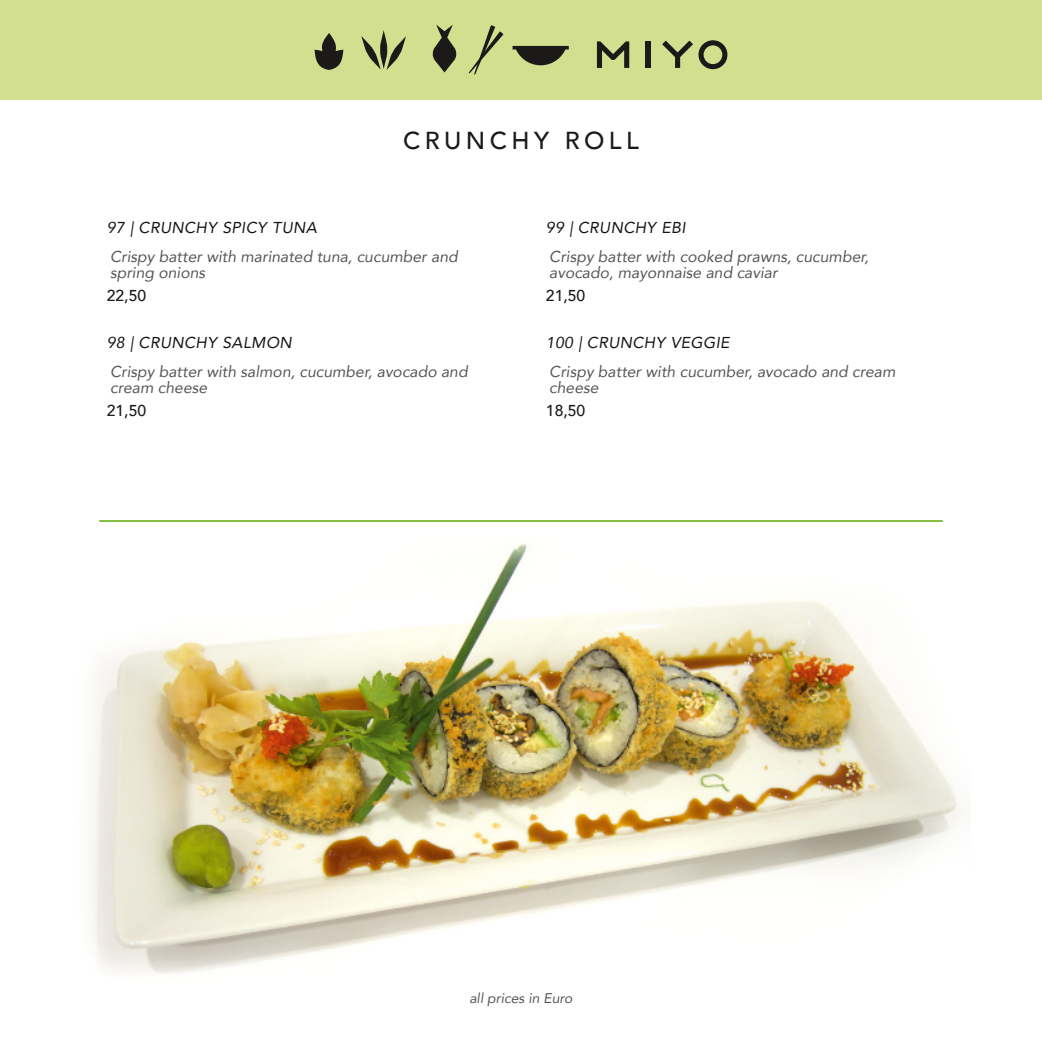
<style>
.page{position:relative;width:1042px;height:1042px;background:#fff}
.page>*{position:absolute;margin:0;border:0;box-sizing:border-box;transform-origin:0 0}
.t1{font:500 24.5px "Avenir";letter-spacing:.18em;color:#1c1a18}
.t2{font:italic 15.75px/15.8px "Avenir";color:#585655}
.t3{font:italic 15.75px "Avenir";letter-spacing:.025em;color:#161412}
.t4{font:500 15.75px "Avenir";color:#1c1a18}
.t5{font:italic 14px "Avenir";color:#585655}
</style>
<div class="page">
<div style="left:0;top:0;width:1042px;height:99px;background:#d2df8f"></div>
<svg style="left:314px;top:33px;width:29px;height:37px"></svg>
<svg style="left:432px;top:25px;width:25px;height:47px"></svg>
<svg style="left:361px;top:30px;width:45px;height:40px"></svg>
<svg style="left:469px;top:25px;width:34px;height:50px"></svg>
<svg style="left:515px;top:49px;width:52px;height:16px"></svg>
<hr style="left:512px;top:46px;width:57px;height:3px;background:#1c1a18">
<div style="left:646px;top:42px;width:5px;height:26px;background:#1c1a18"></div>
<svg style="left:597px;top:41px;width:32px;height:27px"></svg>
<svg style="left:662px;top:40px;width:65px;height:29px"></svg>
<img style="left:89px;top:543px;width:878px;height:431px">
<hr style="left:99px;top:520px;width:844px;height:2px;background:#76b82a">
<h1 class="t1" style="left:403px;top:124px;width:237px">CRUNCHY ROLL</h1>
<p class="t3" style="left:107px;top:218px;width:212px">97 | CRUNCHY SPICY TUNA</p>
<p class="t2" style="left:110px;top:249px;width:349px">Crispy batter with marinated tuna, cucumber and spring onions</p>
<p class="t4" style="left:107px;top:282px;width:41px">22,50</p>
<p class="t3" style="left:107px;top:332px;width:186px">98 | CRUNCHY SALMON</p>
<p class="t2" style="left:110px;top:364px;width:359px">Crispy batter with salmon, cucumber, avocado and cream cheese</p>
<p class="t4" style="left:107px;top:397px;width:41px">21,50</p>
<p class="t3" style="left:546px;top:218px;width:141px">99 | CRUNCHY EBI</p>
<p class="t2" style="left:549px;top:249px;width:321px">Crispy batter with cooked prawns, cucumber, avocado, mayonnaise and caviar</p>
<p class="t4" style="left:546px;top:282px;width:41px">21,50</p>
<p class="t3" style="left:546px;top:332px;width:185px">100 | CRUNCHY VEGGIE</p>
<p class="t2" style="left:549px;top:364px;width:348px">Crispy batter with cucumber, avocado and cream cheese</p>
<p class="t4" style="left:546px;top:397px;width:41px">18,50</p>
<p class="t5" style="left:469px;top:989px;width:105px">all prices in Euro</p>
</div>
